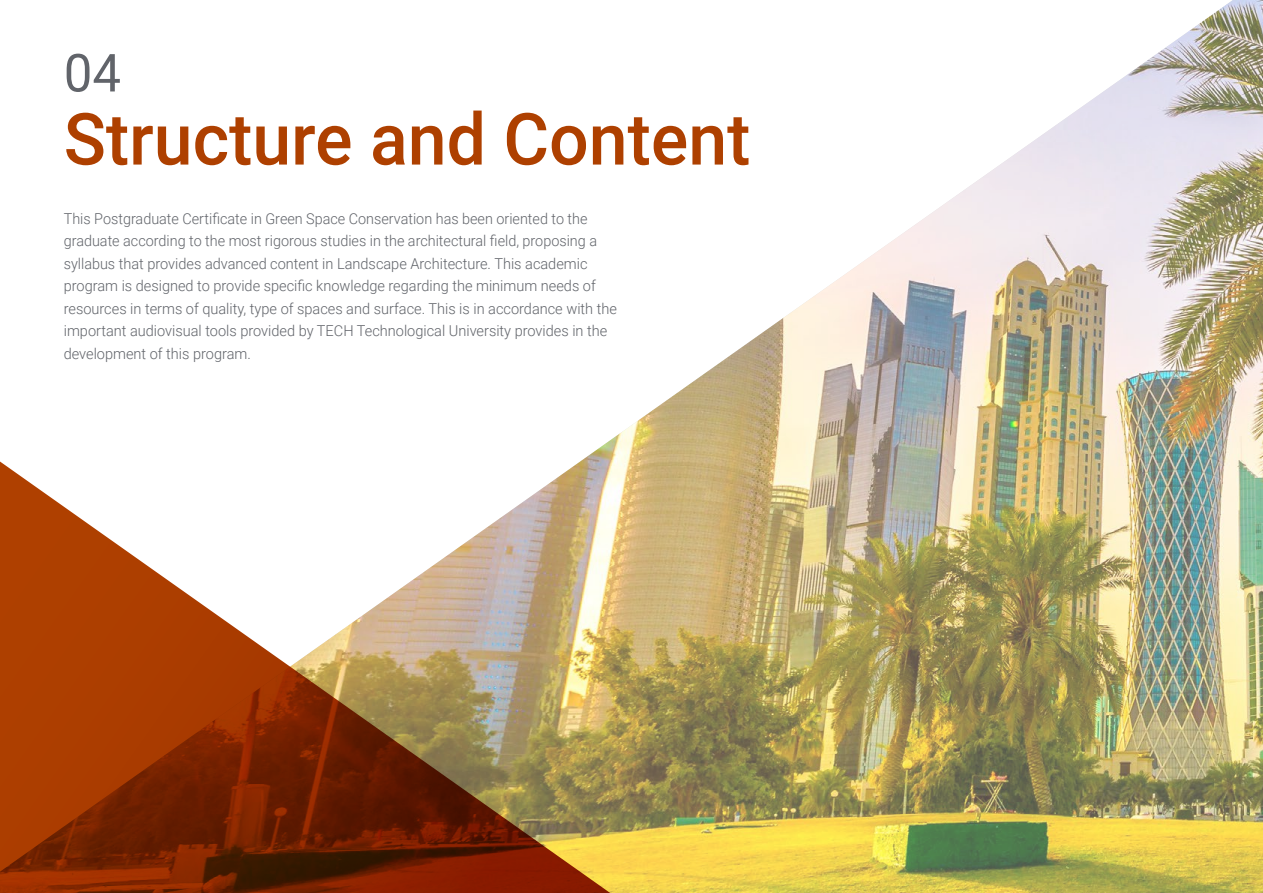
<style>
.page{position:relative;width:1263px;height:893px;background:#fff}
.page>*{position:absolute;margin:0;border:0;box-sizing:border-box;transform-origin:0 0}
.t1{font:500 72px "Roboto";color:#ae4000}
.t2{font:52.5px "Roboto";color:#61646a}
.t3{font:300 15px/22.5px "Roboto";color:#61646a;scale:.96 1}
</style>
<div class="page">
<img style="left:602px;top:0;width:661px;height:893px">
<svg style="left:0;top:446px;width:640px;height:447px"></svg>
<h2 class="t2" style="left:64px;top:36px;width:59px">04</h2>
<h1 class="t1" style="left:64px;top:89px;width:688px">Structure and Content</h1>
<p class="t3" style="left:64px;top:207px;width:578px">This Postgraduate Certificate in Green Space Conservation has been oriented to the graduate according to the most rigorous studies in the architectural field, proposing a syllabus that provides advanced content in Landscape Architecture. This academic program is designed to provide specific knowledge regarding the minimum needs of resources in terms of quality, type of spaces and surface. This is in accordance with the important audiovisual tools provided by TECH Technological University provides in the development of this program.</p>
</div>
